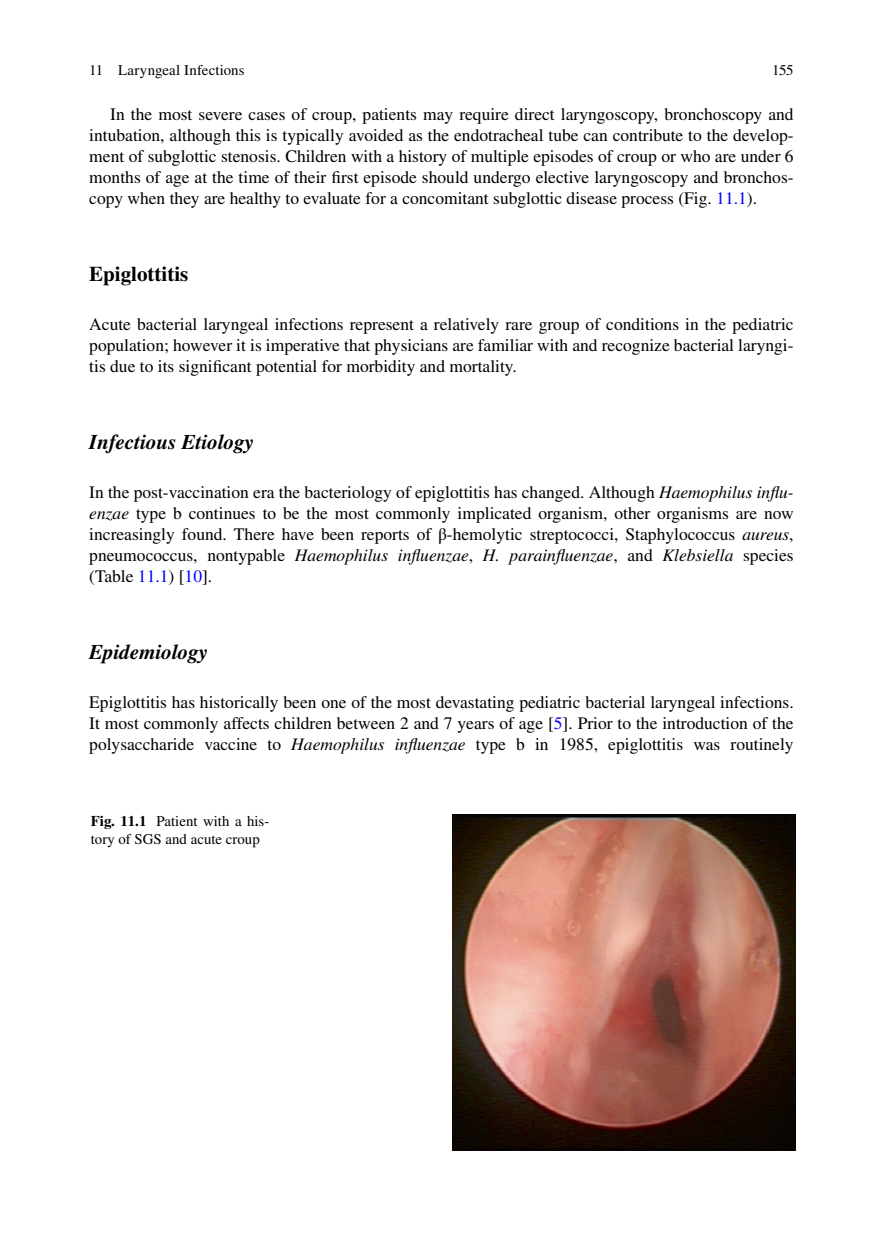
<style>
.page{position:relative;width:883px;height:1260px;background:#fff}
.page>*{position:absolute;margin:0;border:0;box-sizing:border-box;transform-origin:0 0}
.t1{font:italic 700 21px "Llsyns Llksrv Times";color:#000}
.t2{font:700 21px "Cccvdx Pwfkhd Times";color:#000}
.t3{font:17.5px/21px "Lvbfht Vlfsrh Times";color:#000;text-align:justify}
.t4{font:italic 17.5px "Mrdxtr Cwyrpp Times";color:#000}
.t5{font:14.88px/17.5px "Lvbfht Vlfsrh Times";color:#000}
.s1{color:#0000fa}
.s2{font-family:"Mrdxtr Cwyrpp Times";font-style:italic}
.s3{font-family:"Gykchp Fkmmtf STIX General"}
.s4{font-family:"Lvbfht Vlfsrh Times";font-style:normal}
.s5{font-family:"Cccvdx Pwfkhd Times";font-weight:700}
</style>
<div class="page">
<img style="left:453px;top:815px;width:342px;height:335px">
<p class="t5" style="left:772px;top:63px;width:23px">155</p>
<p class="t3" style="left:89px;top:105px;width:706px;text-indent:21px">In the most severe cases of croup, patients may require direct laryngoscopy, bronchoscopy and intubation, although this is typically avoided as the endotracheal tube can contribute to the develop&shy;ment of subglottic stenosis. Children with a history of multiple episodes of croup or who are under 6 months of age at the time of their first episode should undergo elective laryngoscopy and bronchos&shy;copy when they are healthy to evaluate for a concomitant subglottic disease process (Fig. <span class="s1">11.1</span> ).</p>
<p class="t5" style="left:89px;top:63px;width:157px">11 Laryngeal Infections</p>
<p class="t2" style="left:89px;top:267px;width:101px">Epiglottitis</p>
<p class="t3" style="left:89px;top:315px;width:706px">Acute bacterial laryngeal infections represent a relatively rare group of conditions in the pediatric population; however it is imperative that physicians are familiar with and recognize bacterial laryngi&shy;tis due to its significant potential for morbidity and mortality.</p>
<p class="t1" style="left:89px;top:435px;width:166px">Infectious Etiology</p>
<p class="t3" style="left:89px;top:483px;width:706px">In the post-vaccination era the bacteriology of epiglottitis has changed. Although <span class="s2">Haemophilus influ&shy;enzae</span> type b continues to be the most commonly implicated organism, other organisms are now increasingly found. There have been reports of <span class="s3">β</span>-hemolytic streptococci, Staphylococcus <span class="s2">aureus</span> ,</p>
<p class="t4" style="left:89px;top:549px;width:706px"><span class="s4">pneumococcus, nontypable</span> Haemophilus influenzae <span class="s4">,</span> H. parainfluenzae <span class="s4">, and</span> Klebsiella <span class="s4">species</span></p>
<p class="t3" style="left:89px;top:567px;width:125px">(Table <span class="s1">11.1</span> ) [ <span class="s1">10</span> ].</p>
<p class="t1" style="left:89px;top:645px;width:121px">Epidemiology</p>
<p class="t3" style="left:89px;top:693px;width:706px">Epiglottitis has historically been one of the most devastating pediatric bacterial laryngeal infections.<br>It most commonly affects children between 2 and 7 years of age [ <span class="s1">5</span> ]. Prior to the introduction of the polysaccharide vaccine to <span class="s2">Haemophilus influenzae</span> type b in 1985, epiglottitis was routinely</p>
<p class="t5" style="left:91px;top:814px;width:180px"><span class="s5">Fig. 11.1</span> Patient with a his&shy;tory of SGS and acute croup</p>
</div>
